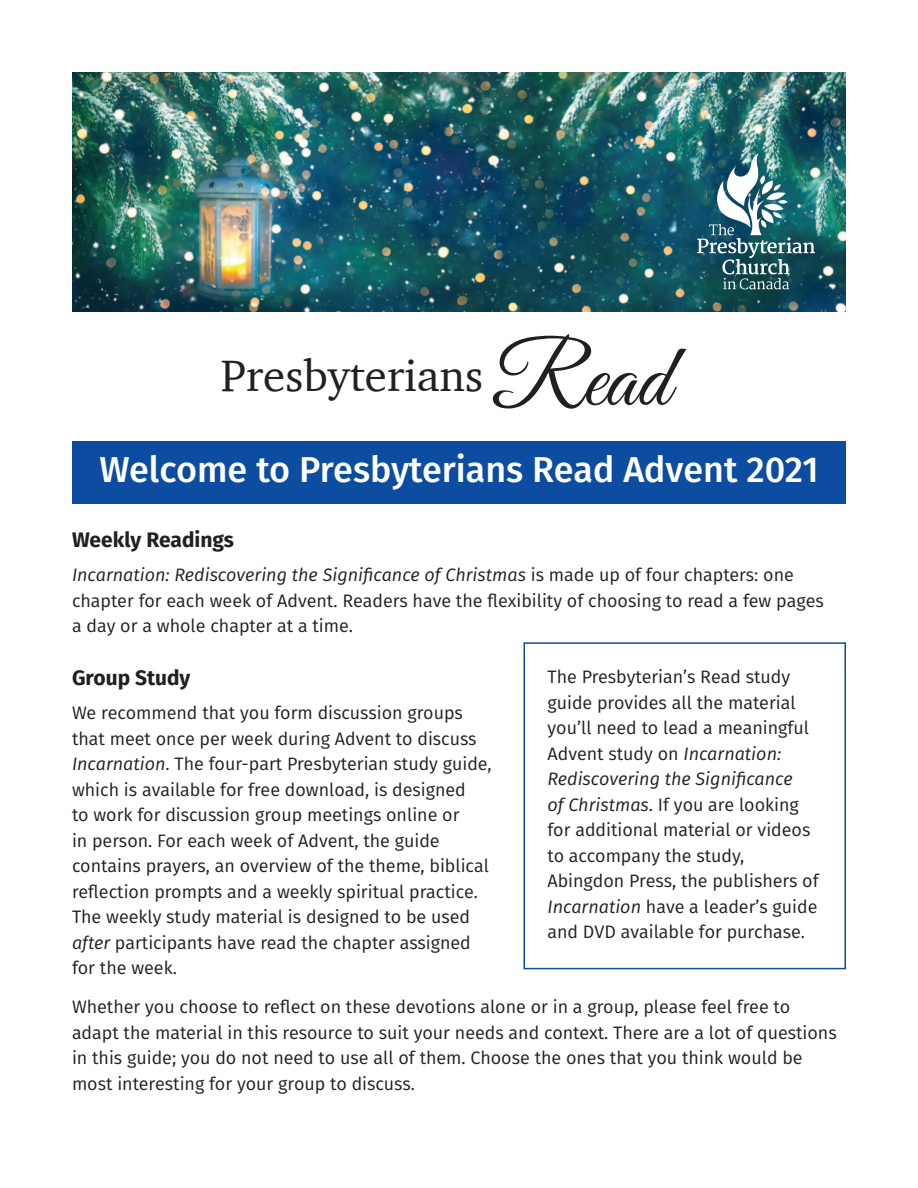
<style>
.page{position:relative;width:918px;height:1188px;background:#fff}
.page>*{position:absolute;margin:0;border:0;box-sizing:border-box;transform-origin:0 0}
.t1{font:45px "Charter";color:#231f20}
.t2{font:500 36px "Fira Sans";color:#fff}
.t3{font:700 21px "Fira Sans";color:#231f20}
.t4{font:18px/25.5px "Fira Sans";color:#231f20}
.s1{font-family:"Great Vibes";font-size:90px}
.s2{font-style:italic}
</style>
<div class="page">
<div style="left:72px;top:441px;width:774px;height:63px;background:#0d4da1"></div>
<img style="left:72px;top:72px;width:774px;height:240px">
<div style="left:524px;top:642px;width:322px;height:327px;border:2px solid #0d4da1"></div>
<img style="left:697px;top:153px;width:118px;height:136px">
<p class="t1" style="left:221px;top:347px;width:451px">Presbyterians <span class="s1">Read</span></p>
<p class="t2" style="left:99px;top:449px;width:721px">Welcome to Presbyterians Read Advent 2021</p>
<p class="t3" style="left:72px;top:531px;width:163px">Weekly Readings</p>
<p class="t4" style="left:72px;top:564px;width:753px"><span class="s2">Incarnation: Rediscovering the Significance of Christmas</span> is made up of four chapters: one chapter for each week of Advent. Readers have the flexibility of choosing to read a few pages a day or a whole chapter at a time.</p>
<p class="t3" style="left:72px;top:669px;width:120px">Group Study</p>
<p class="t4" style="left:72px;top:702px;width:421px">We recommend that you form discussion groups that meet once per week during Advent to discuss <span class="s2">Incarnation</span>. The four-part Presbyterian study guide, which is available for free download, is designed<br>to work for discussion group meetings online or<br>in person. For each week of Advent, the guide contains prayers, an overview of the theme, biblical reflection prompts and a weekly spiritual practice.<br>The weekly study material is designed to be used <span class="s2">after</span> participants have read the chapter assigned for the week.</p>
<p class="t4" style="left:72px;top:996px;width:766px">Whether you choose to reflect on these devotions alone or in a group, please feel free to adapt the material in this resource to suit your needs and context. There are a lot of questions in this guide; you do not need to use all of them. Choose the ones that you think would be most interesting for your group to discuss.</p>
<p class="t4" style="left:548px;top:666px;width:273px">The Presbyterian’s Read study guide provides all the material you’ll need to lead a meaningful<br>Advent study on <span class="s2">Incarnation:<br>Rediscovering the Significance<br>of Christmas</span>. If you are looking for additional material or videos to accompany the study,<br>Abingdon Press, the publishers of<br><span class="s2">Incarnation</span> have a leader’s guide and DVD available for purchase.</p>
</div>
